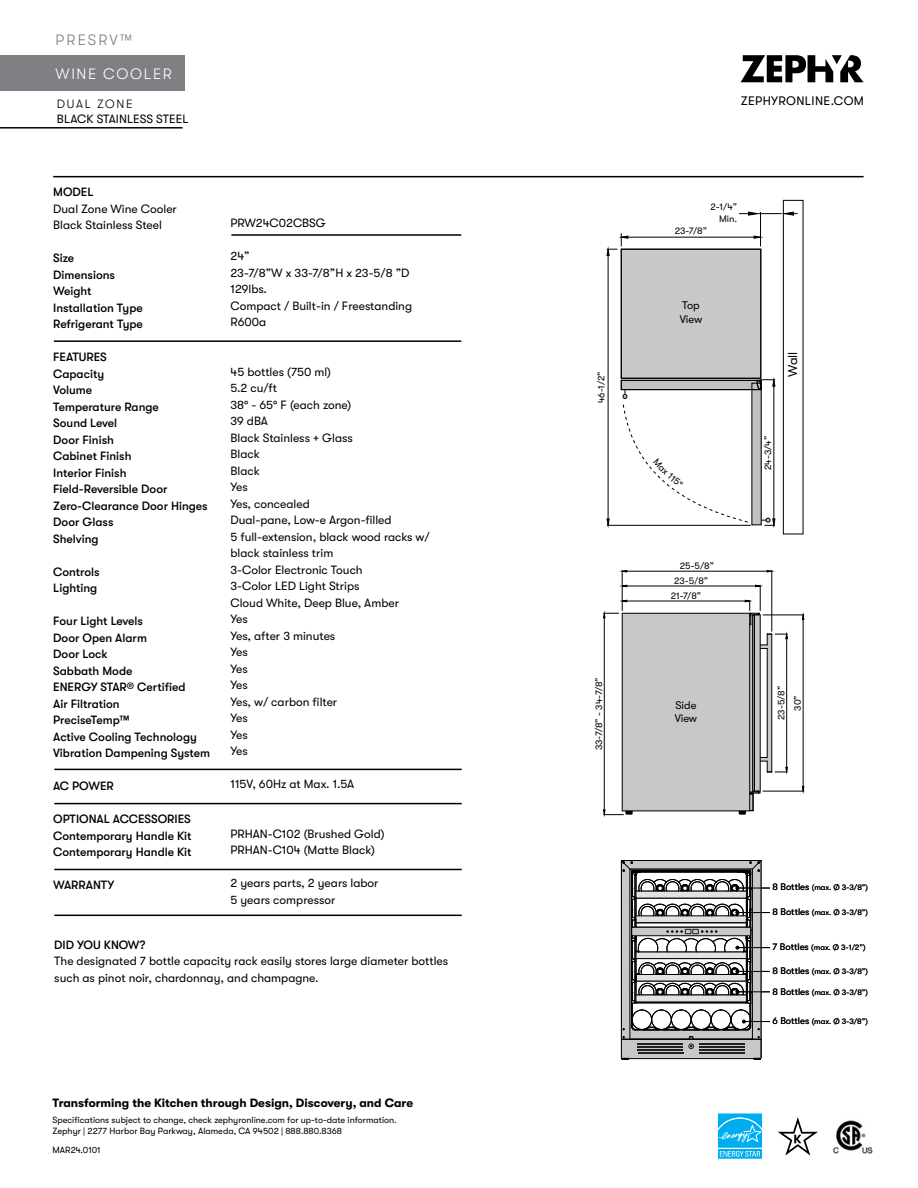
<style>
.page{position:relative;width:918px;height:1188px;background:#fff}
.page>*{position:absolute;margin:0;border:0;box-sizing:border-box;transform-origin:0 0}
.t1{font:300 15px "GT Walsheim Pro";letter-spacing:.11em;color:#fff}
.t2{font:300 15px "GT Walsheim Pro";letter-spacing:.15em;color:#7e8083}
.t3{font:12.9px "GT Walsheim Pro";color:#000100}
.t4{font:12.3px "GT Walsheim Pro";letter-spacing:.03em;color:#000}
.t5{font:12px/16.5px "GT Walsheim Pro";color:#000}
.t6{font:500 12px/16.5px "GT Walsheim Pro";color:#000}
.t7{font:700 12px "GT Walsheim Pro";color:#000}
.t8{font:300 12px "GT Walsheim Pro";letter-spacing:.15em;color:#000}
.t9{font:11.1px "GT Walsheim Pro";color:#000100}
.t10{font:11.1px/13.2px "GT Walsheim Pro";letter-spacing:-.01em;color:#000}
.t11{font:9.45px "GT Walsheim Pro";color:#000100}
.t12{font:9.45px/11.4px "GT Walsheim Pro";color:#000;text-align:right}
.t13{font:9px/10.8px "GT Walsheim Pro";color:#000}
.t14{font:7.95px "GT Walsheim Pro";color:#000}
.s1{font-size:9.45px}
</style>
<div class="page">
<svg style="left:741px;top:55px;width:123px;height:27px"></svg>
<div style="left:0;top:55px;width:185px;height:36px;background:#7e8083"></div>
<hr style="left:0;top:127px;width:183px;height:2px;background:#000">
<img style="left:833px;top:1120px;width:40px;height:33px">
<svg style="left:778px;top:1117px;width:40px;height:39px"></svg>
<hr style="left:53px;top:176px;width:811px;height:1px;background:#000">
<hr style="left:231px;top:234px;width:230px;height:2px;background:#000">
<hr style="left:54px;top:769px;width:408px;height:1px;background:#000">
<hr style="left:54px;top:803px;width:408px;height:1px;background:#000">
<hr style="left:54px;top:340px;width:407px;height:2px;background:#000">
<hr style="left:54px;top:869px;width:408px;height:1px;background:#000">
<div style="left:621px;top:249px;width:140px;height:129px;background:#c8c8c8"></div>
<div style="left:621px;top:249px;width:140px;height:130px;border:1px solid #000"></div>
<div style="left:621px;top:380px;width:140px;height:10px;border:1px solid #000"></div>
<hr style="left:628px;top:237px;width:126px;height:1px;background:#000">
<svg style="left:753px;top:235px;width:7px;height:4px"></svg>
<hr style="left:607px;top:525px;width:144px;height:1px;background:#000">
<hr style="left:608px;top:256px;width:1px;height:263px;background:#000">
<svg style="left:606px;top:518px;width:4px;height:8px"></svg>
<svg style="left:606px;top:234px;width:23px;height:22px"></svg>
<div style="left:622px;top:613px;width:131px;height:198px;background:#c8c8c8"></div>
<div style="left:753px;top:614px;width:7px;height:177px;background:#c8c8c8"></div>
<hr style="left:622px;top:810px;width:128px;height:1px;background:#000">
<hr style="left:622px;top:613px;width:1px;height:198px;background:#000">
<hr style="left:749px;top:613px;width:1px;height:198px;background:#000">
<hr style="left:752px;top:616px;width:1px;height:175px;background:#000">
<hr style="left:754px;top:615px;width:1px;height:176px;background:#000">
<hr style="left:760px;top:615px;width:1px;height:176px;background:#000">
<hr style="left:622px;top:613px;width:137px;height:1px;background:#000">
<hr style="left:627px;top:601px;width:118px;height:1px;background:#000">
<svg style="left:621px;top:600px;width:7px;height:3px"></svg>
<hr style="left:627px;top:586px;width:129px;height:1px;background:#000">
<svg style="left:621px;top:584px;width:7px;height:3px"></svg>
<svg style="left:744px;top:584px;width:17px;height:41px"></svg>
<hr style="left:772px;top:571px;width:1px;height:60px;background:#000">
<hr style="left:622px;top:571px;width:1px;height:40px;background:#000">
<hr style="left:627px;top:571px;width:140px;height:1px;background:#000">
<svg style="left:766px;top:570px;width:7px;height:3px"></svg>
<svg style="left:621px;top:570px;width:7px;height:3px"></svg>
<hr style="left:763px;top:615px;width:41px;height:1px;background:#000">
<hr style="left:763px;top:791px;width:41px;height:1px;background:#000">
<hr style="left:803px;top:619px;width:1px;height:167px;background:#000">
<svg style="left:802px;top:614px;width:3px;height:6px"></svg>
<svg style="left:802px;top:786px;width:3px;height:6px"></svg>
<hr style="left:604px;top:618px;width:1px;height:192px;background:#000">
<svg style="left:760px;top:633px;width:28px;height:140px"></svg>
<svg style="left:603px;top:809px;width:30px;height:6px"></svg>
<svg style="left:739px;top:791px;width:21px;height:24px"></svg>
<svg style="left:603px;top:612px;width:16px;height:7px"></svg>
<div style="left:783px;top:200px;width:21px;height:334px;border:1px solid #000"></div>
<hr style="left:760px;top:212px;width:1px;height:34px;background:#000">
<svg style="left:739px;top:211px;width:58px;height:5px"></svg>
<svg style="left:621px;top:860px;width:149px;height:200px"></svg>
<hr style="left:54px;top:915px;width:408px;height:1px;background:#000">
<svg style="left:717px;top:1113px;width:46px;height:46px;background:#38bff2"></svg>
<svg style="left:622px;top:379px;width:154px;height:147px"></svg>
<p class="t2" style="left:56px;top:32px;width:78px">PRESRV™</p>
<p class="t1" style="left:56px;top:65px;width:118px">WINE COOLER</p>
<p class="t8" style="left:57px;top:97px;width:77px">DUAL ZONE</p>
<p class="t5" style="left:57px;top:110px;width:133px">BLACK STAINLESS STEEL</p>
<p class="t6" style="left:53px;top:183px;width:42px">MODEL</p>
<p class="t5" style="left:53px;top:201px;width:125px">Dual Zone Wine Cooler<br>Black Stainless Steel</p>
<p class="t6" style="left:53px;top:250px;width:91px">Size<br>Dimensions<br>Weight<br>Installation Type<br>Refrigerant Type</p>
<p class="t6" style="left:53px;top:349px;width:156px">FEATURES<br>Capacity<br>Volume<br>Temperature Range<br>Sound Level<br>Door Finish<br>Cabinet Finish<br>Interior Finish<br>Field-Reversible Door<br>Zero-Clearance Door Hinges<br>Door Glass<br>Shelving</p>
<p class="t6" style="left:53px;top:564px;width:48px">Controls<br>Lighting</p>
<p class="t6" style="left:53px;top:613px;width:158px">Four Light Levels<br>Door Open Alarm<br>Door Lock<br>Sabbath Mode<br>ENERGY STAR® Certified<br>Air Filtration<br>PreciseTemp™<br>Active Cooling Technology<br>Vibration Dampening System</p>
<p class="t6" style="left:53px;top:778px;width:62px">AC POWER</p>
<p class="t6" style="left:53px;top:811px;width:140px;text-align:justify">OPTIONAL ACCESSORIES Contemporary Handle Kit Contemporary Handle Kit</p>
<p class="t6" style="left:53px;top:877px;width:63px">WARRANTY</p>
<p class="t5" style="left:231px;top:215px;width:97px">PRW24C02CBSG</p>
<p class="t5" style="left:231px;top:248px;width:183px">24”<br>23-7/8”W x 33-7/8”H x 23-5/8 ”D<br>129lbs.<br>Compact / Built-in / Freestanding<br>R600a</p>
<p class="t5" style="left:231px;top:364px;width:201px">45 bottles (750 ml)<br>5.2 cu/ft<br>38° - 65° F (each zone)<br>39 dBA<br>Black Stainless + Glass<br>Black<br>Black<br>Yes<br>Yes, concealed<br>Dual-pane, Low-e Argon-filled<br>5 full-extension, black wood racks w/ black stainless trim<br>3-Color Electronic Touch<br>3-Color LED Light Strips<br>Cloud White, Deep Blue, Amber<br>Yes<br>Yes, after 3 minutes<br>Yes<br>Yes<br>Yes<br>Yes, w/ carbon filter<br>Yes<br>Yes<br>Yes</p>
<p class="t5" style="left:231px;top:776px;width:125px">115V, 60Hz at Max. 1.5A</p>
<p class="t5" style="left:231px;top:826px;width:156px">PRHAN-C102 (Brushed Gold)<br>PRHAN-C104 (Matte Black)</p>
<p class="t5" style="left:231px;top:875px;width:150px">2 years parts, 2 years labor<br>5 years compressor</p>
<p class="t6" style="left:54px;top:936px;width:93px">DID YOU KNOW?</p>
<p class="t5" style="left:54px;top:953px;width:395px">The designated 7 bottle capacity rack easily stores large diameter bottles such as pinot noir, chardonnay, and champagne.</p>
<p class="t7" style="left:53px;top:1096px;width:362px">Transforming the Kitchen through Design, Discovery, and Care</p>
<p class="t13" style="left:53px;top:1115px;width:346px">Specifications subject to change, check zephyronline.com for up-to-date information.<br>Zephyr | 2277 Harbor Bay Parkway, Alameda, CA 94502 | 888.880.8368</p>
<p class="t13" style="left:53px;top:1144px;width:50px">MAR24.0101</p>
<p class="t4" style="left:741px;top:94px;width:125px">ZEPHYRONLINE.COM</p>
<p class="t12" style="left:711px;top:201px;width:28px">2-1/4”<br>Min.</p>
<p class="t12" style="left:675px;top:225px;width:34px">23-7/8”</p>
<p class="t12" style="left:595px;top:403px;width:33px;rotate:-90deg">46-1/2”</p>
<p class="t10" style="left:680px;top:299px;width:24px">Top<br>View</p>
<p class="t11" style="left:680px;top:561px;width:36px">25-5/8”</p>
<p class="t11" style="left:674px;top:575px;width:36px">23-5/8”</p>
<p class="t11" style="left:671px;top:590px;width:32px">21-7/8”</p>
<p class="t3" style="left:786px;top:377px;width:27px;rotate:-90deg">Wall</p>
<p class="t12" style="left:762px;top:470px;width:36px;rotate:-90deg">24-3/4”</p>
<p class="t11" style="left:594px;top:750px;width:75px;rotate:-90deg">33-7/8” - 34-7/8”</p>
<p class="t11" style="left:776px;top:720px;width:36px;rotate:-90deg">23-5/8”</p>
<p class="t9" style="left:675px;top:699px;width:23px">Side</p>
<p class="t11" style="left:792px;top:711px;width:17px;rotate:-90deg">30”</p>
<p class="t9" style="left:675px;top:712px;width:24px">View</p>
<p class="t14" style="left:773px;top:883px;width:97px"><span class="s1">8 Bottles</span> (max. Ø 3-3/8”)</p>
<p class="t14" style="left:773px;top:908px;width:97px"><span class="s1">8 Bottles</span> (max. Ø 3-3/8”)</p>
<p class="t14" style="left:773px;top:943px;width:95px"><span class="s1">7 Bottles</span> (max. Ø 3-1/2”)</p>
<p class="t14" style="left:773px;top:967px;width:97px"><span class="s1">8 Bottles</span> (max. Ø 3-3/8”)</p>
<p class="t14" style="left:773px;top:988px;width:97px"><span class="s1">8 Bottles</span> (max. Ø 3-3/8”)</p>
<p class="t14" style="left:773px;top:1017px;width:97px"><span class="s1">6 Bottles</span> (max. Ø 3-3/8”)</p>
</div>
